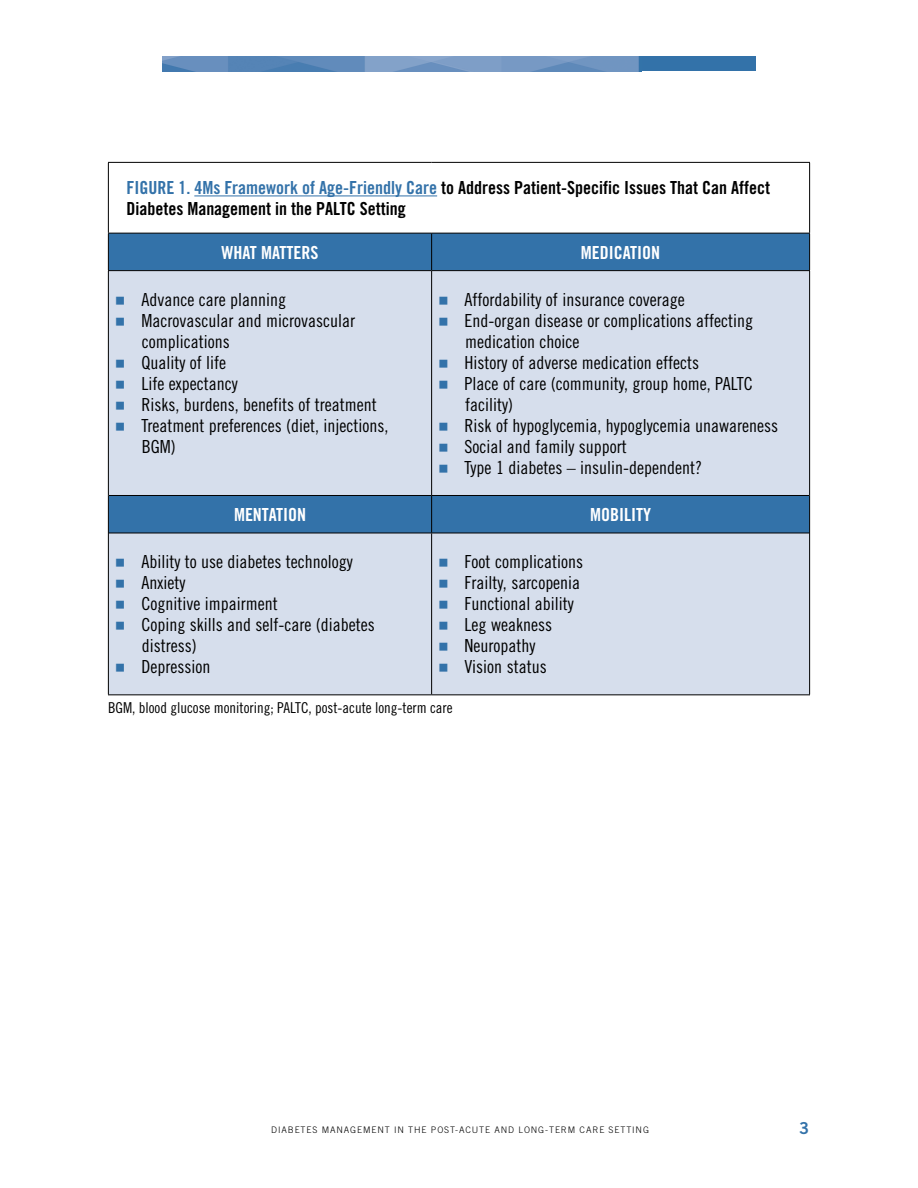
<style>
.page{position:relative;width:918px;height:1188px;background:#fff}
.page>*{position:absolute;margin:0;border:0;box-sizing:border-box;transform-origin:0 0}
.t1{font:18px/21px "Trade Gothic Cond Eighteen";color:#000}
.t2{font:18px/21px "Trade Gothic Bold Cond Twenty";color:#000}
.t3{font:18px "Trade Gothic Bold Cond Twenty";color:#fff}
.t4{font:16.5px "Trade Gothic Bold Two";color:#3372a9}
.t5{font:15px "Trade Gothic Cond Eighteen";color:#000}
.t6{font:300 9px "Trade Gothic";letter-spacing:.1em;color:#000}
.s1{color:#3372a9}
.s2{font-family:"Universal Newswith Comm Pi";font-size:15.75px;color:#3372a9}
</style>
<div class="page">
<div style="left:162px;top:56px;width:594px;height:15px;background:#3372a9"></div>
<img style="left:162px;top:56px;width:477px;height:15px">
<div style="left:109px;top:234px;width:700px;height:36px;background:#3372a9"></div>
<div style="left:109px;top:271px;width:700px;height:423px;background:#d6deec"></div>
<div style="left:109px;top:496px;width:700px;height:37px;background:#3372a9"></div>
<hr style="left:108px;top:162px;width:324px;height:1px;background:#000">
<hr style="left:108px;top:163px;width:1px;height:70px;background:#000">
<hr style="left:432px;top:162px;width:378px;height:1px;background:#000">
<hr style="left:809px;top:163px;width:1px;height:70px;background:#000">
<hr style="left:108px;top:233px;width:324px;height:1px;background:#000">
<hr style="left:108px;top:234px;width:1px;height:36px;background:#000">
<hr style="left:432px;top:233px;width:378px;height:1px;background:#000">
<hr style="left:431px;top:234px;width:1px;height:36px;background:#000">
<hr style="left:809px;top:234px;width:1px;height:36px;background:#000">
<hr style="left:108px;top:270px;width:324px;height:1px;background:#000">
<hr style="left:108px;top:271px;width:1px;height:224px;background:#000">
<hr style="left:432px;top:270px;width:378px;height:1px;background:#000">
<hr style="left:431px;top:271px;width:1px;height:224px;background:#000">
<hr style="left:809px;top:271px;width:1px;height:224px;background:#000">
<hr style="left:108px;top:495px;width:1px;height:38px;background:#000">
<hr style="left:431px;top:496px;width:1px;height:37px;background:#000">
<hr style="left:809px;top:495px;width:1px;height:38px;background:#000">
<hr style="left:108px;top:533px;width:1px;height:161px;background:#000">
<hr style="left:431px;top:533px;width:1px;height:161px;background:#000">
<hr style="left:809px;top:533px;width:1px;height:161px;background:#000">
<hr style="left:108px;top:694px;width:324px;height:1px;background:#000">
<hr style="left:432px;top:694px;width:378px;height:1px;background:#000">
<hr style="left:109px;top:495px;width:323px;height:1px;background:#000">
<hr style="left:432px;top:495px;width:377px;height:1px;background:#000">
<hr style="left:109px;top:533px;width:323px;height:1px;background:#000">
<hr style="left:432px;top:533px;width:377px;height:1px;background:#000">
<hr style="left:194px;top:196px;width:243px;height:1px;background:#3372a9">
<p class="t2" style="left:126px;top:177px;width:645px"><span class="s1">FIGURE 1. 4Ms Framework of Age-Friendly Care</span> to Address Patient-Specific Issues That Can Affect<br>Diabetes Management in the PALTC Setting</p>
<p class="t3" style="left:221px;top:241px;width:99px">WHAT MATTERS</p>
<p class="t3" style="left:581px;top:241px;width:81px">MEDICATION</p>
<p class="t1" style="left:116px;top:289px;width:172px"><span class="s2">7</span> Advance care planning</p>
<p class="t1" style="left:116px;top:310px;width:241px"><span class="s2">7</span> Macrovascular and microvascular</p>
<p class="t1" style="left:142px;top:331px;width:89px">complications</p>
<p class="t1" style="left:116px;top:352px;width:112px"><span class="s2">7</span> Quality of life</p>
<p class="t1" style="left:116px;top:373px;width:123px"><span class="s2">7</span> Life expectancy</p>
<p class="t1" style="left:116px;top:394px;width:263px"><span class="s2">7</span> Risks, burdens, benefits of treatment</p>
<p class="t1" style="left:116px;top:415px;width:274px"><span class="s2">7</span> Treatment preferences (diet, injections,</p>
<p class="t1" style="left:142px;top:436px;width:36px">BGM)</p>
<p class="t1" style="left:439px;top:289px;width:247px"><span class="s2">7</span> Affordability of insurance coverage</p>
<p class="t1" style="left:439px;top:310px;width:315px"><span class="s2">7</span> End-organ disease or complications affecting</p>
<p class="t1" style="left:465px;top:331px;width:116px">medication choice</p>
<p class="t1" style="left:439px;top:352px;width:262px"><span class="s2">7</span> History of adverse medication effects</p>
<p class="t1" style="left:439px;top:373px;width:315px"><span class="s2">7</span> Place of care (community, group home, PALTC</p>
<p class="t1" style="left:465px;top:394px;width:49px">facility)</p>
<p class="t1" style="left:439px;top:415px;width:340px"><span class="s2">7</span> Risk of hypoglycemia, hypoglycemia unawareness</p>
<p class="t1" style="left:439px;top:436px;width:189px"><span class="s2">7</span> Social and family support</p>
<p class="t1" style="left:439px;top:457px;width:264px"><span class="s2">7</span> Type 1 diabetes – insulin-dependent?</p>
<p class="t3" style="left:234px;top:504px;width:73px">MENTATION</p>
<p class="t3" style="left:590px;top:504px;width:63px">MOBILITY</p>
<p class="t1" style="left:116px;top:551px;width:239px"><span class="s2">7</span> Ability to use diabetes technology</p>
<p class="t1" style="left:116px;top:572px;width:71px"><span class="s2">7</span> Anxiety</p>
<p class="t1" style="left:116px;top:593px;width:163px"><span class="s2">7</span> Cognitive impairment</p>
<p class="t1" style="left:116px;top:614px;width:260px"><span class="s2">7</span> Coping skills and self-care (diabetes</p>
<p class="t1" style="left:142px;top:635px;width:57px">distress)</p>
<p class="t1" style="left:116px;top:656px;width:96px"><span class="s2">7</span> Depression</p>
<p class="t1" style="left:439px;top:551px;width:145px"><span class="s2">7</span> Foot complications<br><span class="s2">7</span> Frailty, sarcopenia<br><span class="s2">7</span> Functional ability<br><span class="s2">7</span> Leg weakness<br><span class="s2">7</span> Neuropathy<br><span class="s2">7</span> Vision status</p>
<p class="t5" style="left:108px;top:699px;width:346px">BGM, blood glucose monitoring; PALTC, post-acute long-term care</p>
<p class="t6" style="left:271px;top:1125px;width:379px">DIABETES MANAGEMENT IN THE POST-ACUTE AND LONG-TERM CARE SETTING</p>
<p class="t4" style="left:799px;top:1118px;width:12px">3</p>
</div>
